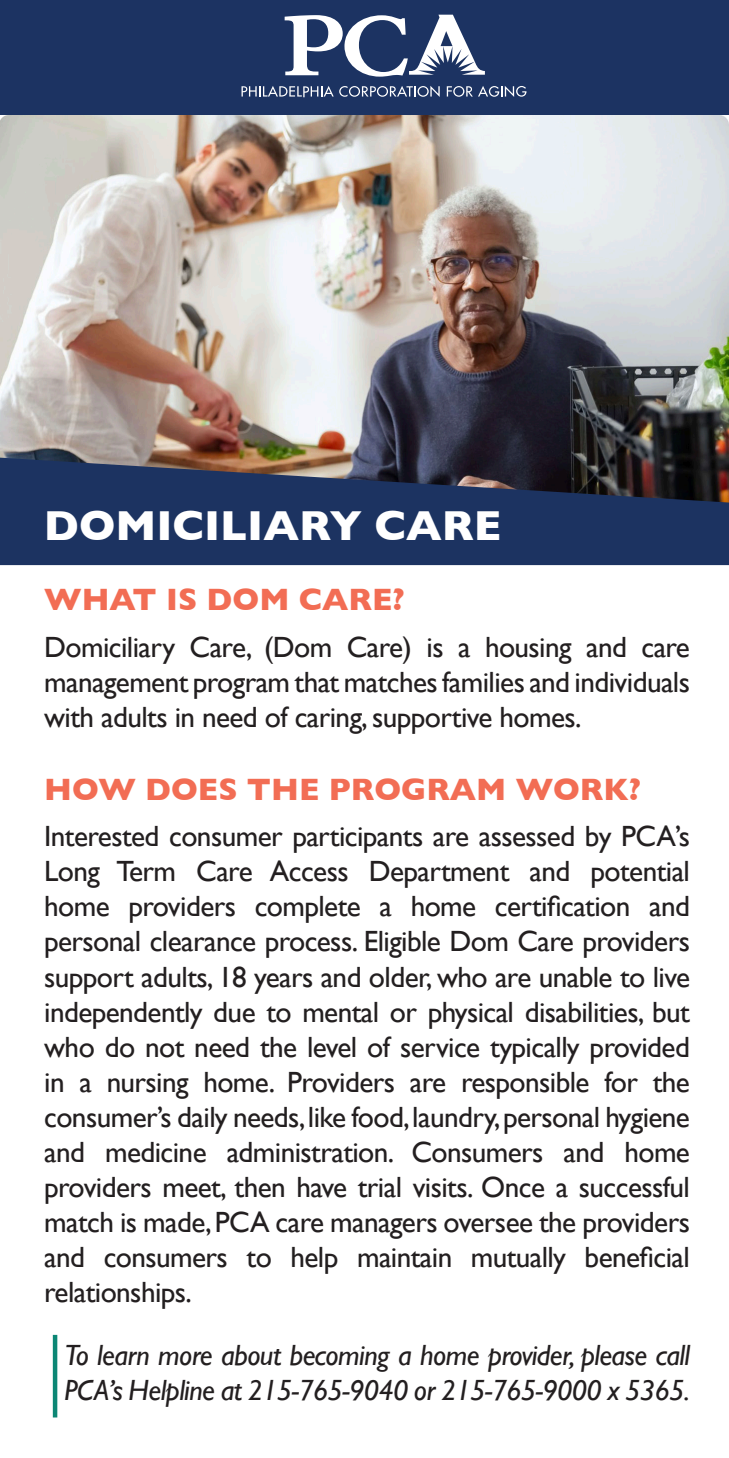
<style>
.page{position:relative;width:729px;height:1458px;background:#fff}
.page>*{position:absolute;margin:0;border:0;box-sizing:border-box;transform-origin:0 0}
.t1{font:700 42.75px "Gill Sans";color:#fff}
.t2{font:700 31.5px "Gill Sans";color:#f26d54}
.t3{font:29.25px/35.1px "Gill Sans";letter-spacing:-.02em;color:#231f20;text-align:justify}
.t4{font:italic 29.25px/35.1px "Gill Sans";letter-spacing:-.02em;color:#231f20}
</style>
<div class="page">
<div style="left:0;top:0;width:729px;height:115px;background:#1c3362"></div>
<svg style="left:285px;top:15px;width:200px;height:62px"></svg>
<svg style="left:242px;top:86px;width:198px;height:11px"></svg>
<svg style="left:447px;top:86px;width:79px;height:11px"></svg>
<hr style="left:53px;top:1335px;width:4px;height:83px;background:#0c8775">
<img style="left:0;top:115px;width:729px;height:343px">
<svg style="left:0;top:458px;width:729px;height:107px;background:#243358"></svg>
<p class="t1" style="left:44px;top:491px;width:459px">DOMICILIARY CARE</p>
<p class="t2" style="left:44px;top:575px;width:362px">WHAT IS DOM CARE?</p>
<p class="t3" style="left:44px;top:629px;width:647px">Domiciliary Care, (Dom Care) is a housing and care management program that matches families and individuals with adults in need of caring, supportive homes.</p>
<p class="t2" style="left:44px;top:764px;width:598px">HOW DOES THE PROGRAM WORK?</p>
<p class="t3" style="left:44px;top:818px;width:647px">Interested consumer participants are assessed by PCA’s Long Term Care Access Department and potential home providers complete a home certification and personal clearance process. Eligible Dom Care providers support adults, 18 years and older, who are unable to live independently due to mental or physical disabilities, but who do not need the level of service typically provided in a nursing home. Providers are responsible for the consumer’s daily needs, like food, laundry, personal hygiene and medicine administration. Consumers and home providers meet, then have trial visits. Once a successful match is made, PCA care managers oversee the providers and consumers to help maintain mutually beneficial relationships.</p>
<p class="t4" style="left:64px;top:1337px;width:627px">To learn more about becoming a home provider, please call<br>PCA’s Helpline at 215-765-9040 or 215-765-9000 x 5365.</p>
</div>
